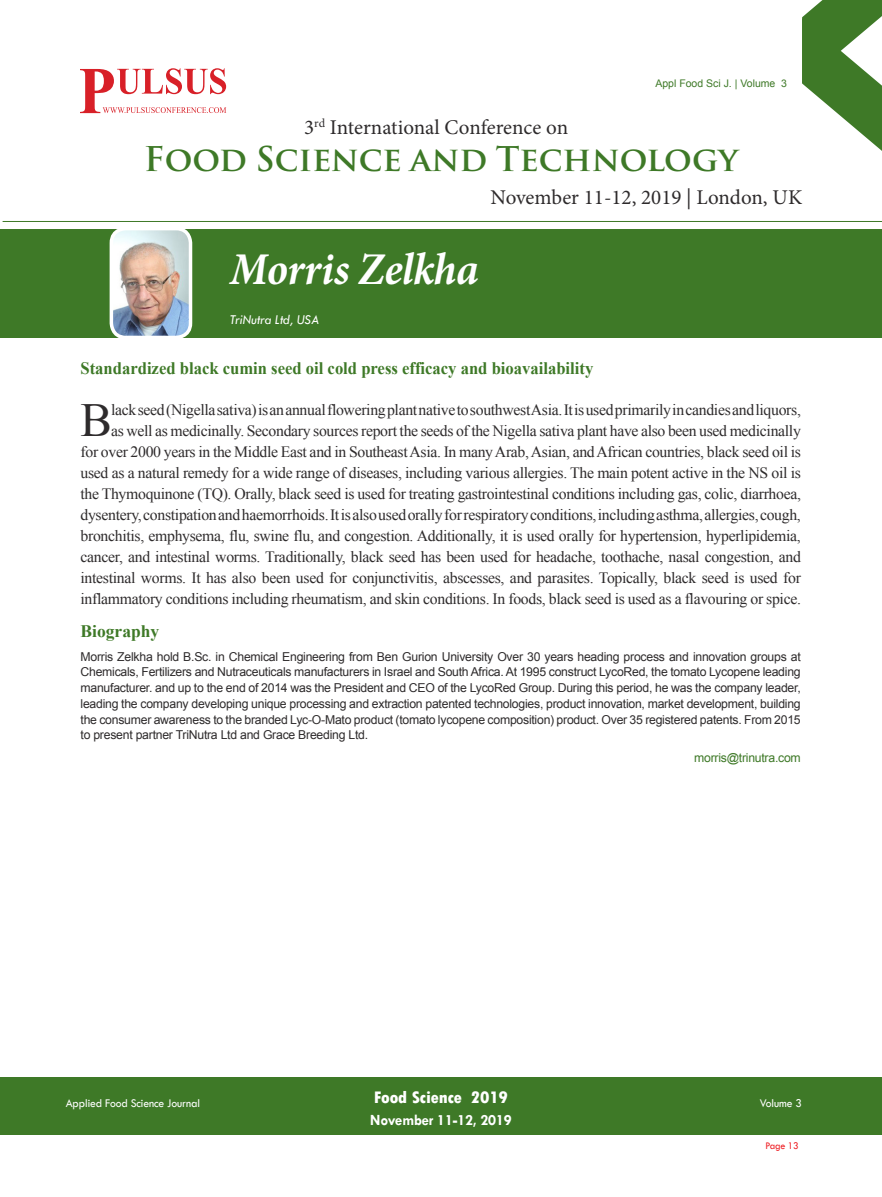
<style>
.page{position:relative;width:882px;height:1197px;background:#fff}
.page>*{position:absolute;margin:0;border:0;box-sizing:border-box;transform-origin:0 0}
.Bio_Heading{font:47.43px "Times New Roman";color:#2e2b2c}
.t1{font:italic 700 45.5px "Minion Pro";letter-spacing:-.01em;color:#fff;scale:.95 1}
.t2{font:700 33.25px "Trajan Pro";color:#3e7927}
.t3{font:21px "Minion Pro";color:#2e2b2c}
.Bio_Heading-2{font:700 17.5px "Times New Roman";color:#3e7927;scale:.95 1}
.t4{font:800 condensed 17.5px "Tw Cen";letter-spacing:-.01em;color:#fff;scale:1.1 1}
.Bio_Heading-3{font:700 17.5px "Times New Roman";color:#3e7927}
.Bio_Heading-4{font:15.75px/21px "Times New Roman";letter-spacing:-.02em;color:#2e2b2c;text-align:right}
.t5{font:700 15.75px "Tw Cen";letter-spacing:-.01em;color:#fff;scale:.95 1}
.t6{font:italic 14px "Tw Cen";letter-spacing:-.01em;color:#fff;scale:.95 1}
.Biography{font:12.25px/15.8px "Arial";letter-spacing:-.02em;color:#2e2b2c;text-align:justify}
.t7{font:12.25px "Tw Cen";letter-spacing:-.01em;color:#fff;scale:.95 1}
.Biography-2{font:12.25px "Arial";letter-spacing:-.02em;color:#3e7927}
.t8{font:10.5px "Arial";color:#3e7927}
.t9{font:10.5px "Tw Cen";letter-spacing:-.02em;color:#ee1d23;scale:.95 1}
</style>
<div class="page">
<div style="left:0;top:1077px;width:882px;height:58px;background:#3e7927"></div>
<hr style="left:3px;top:221px;width:879px;height:1px;background:#3e7927">
<svg style="left:81px;top:68px;width:145px;height:45px"></svg>
<svg style="left:802px;top:0;width:80px;height:151px"></svg>
<div style="left:0;top:229px;width:882px;height:108px;background:#3e7927"></div>
<img style="left:111px;top:230px;width:80px;height:106px">
<div style="left:110px;top:227px;width:82px;height:112px;border:4px solid #fff;border-radius:14px"></div>
<h3 class="t3" style="left:304px;top:113px;width:265px">3<sup>rd</sup> International Conference on</h3>
<p class="t8" style="left:655px;top:76px;width:133px">Appl Food Sci J. | Volume 3</p>
<h3 class="t2" style="left:144px;top:138px;width:596px">Food Science and Technology</h3>
<h3 class="t3" style="left:491px;top:183px;width:313px">November 11-12, 2019 | London, UK</h3>
<p class="t1" style="left:230px;top:237px;width:263px">Morris Zelkha</p>
<p class="t6" style="left:230px;top:311px;width:96px">TriNutra Ltd, USA</p>
<p class="Bio_Heading-2" style="left:81px;top:356px;width:541px">Standardized black cumin seed oil cold press efficacy and bioavailability</p>
<p class="Bio_Heading" style="left:81px;top:388px;width:33px">B</p>
<p class="Bio_Heading-4" style="left:81px;top:399px;width:722px">lack seed (Nigella sativa) is an annual flowering plant native to southwest Asia. It is used primarily in candies and liquors,<br>as well as medicinally. Secondary sources report the seeds of the Nigella sativa plant have also been used medicinally<br>for over 2000 years in the Middle East and in Southeast Asia. In many Arab, Asian, and African countries, black seed oil is used as a natural remedy for a wide range of diseases, including various allergies. The main potent active in the NS oil is the Thymoquinone (TQ). Orally, black seed is used for treating gastrointestinal conditions including gas, colic, diarrhoea, dysentery, constipation and haemorrhoids. It is also used orally for respiratory conditions, including asthma, allergies, cough, bronchitis, emphysema, flu, swine flu, and congestion. Additionally, it is used orally for hypertension, hyperlipidemia, cancer, and intestinal worms. Traditionally, black seed has been used for headache, toothache, nasal congestion, and intestinal worms. It has also been used for conjunctivitis, abscesses, and parasites. Topically, black seed is used for inflammatory conditions including rheumatism, and skin conditions. In foods, black seed is used as a flavouring or spice.</p>
<p class="Bio_Heading-3" style="left:81px;top:619px;width:80px">Biography</p>
<p class="Biography" style="left:81px;top:649px;width:722px">Morris Zelkha hold B.Sc. in Chemical Engineering from Ben Gurion University Over 30 years heading process and innovation groups at Chemicals, Fertilizers and Nutraceuticals manufacturers in Israel and South Africa. At 1995 construct LycoRed, the tomato Lycopene leading manufacturer. and up to the end of 2014 was the President and CEO of the LycoRed Group. During this period, he was the company leader, leading the company developing unique processing and extraction patented technologies, product innovation, market development, building the consumer awareness to the branded Lyc-O-Mato product (tomato lycopene composition) product. Over 35 registered patents. From 2015 to present partner TriNutra Ltd and Grace Breeding Ltd.</p>
<p class="Biography-2" style="left:694px;top:750px;width:108px">morris@trinutra.com</p>
<p class="t7" style="left:66px;top:1096px;width:143px">Applied Food Science Journal</p>
<p class="t4" style="left:374px;top:1087px;width:123px">Food Science 2019</p>
<p class="t5" style="left:370px;top:1111px;width:151px">November 11-12, 2019</p>
<p class="t7" style="left:760px;top:1095px;width:46px">Volume 3</p>
<p class="t9" style="left:765px;top:1140px;width:37px">Page 13</p>
</div>
